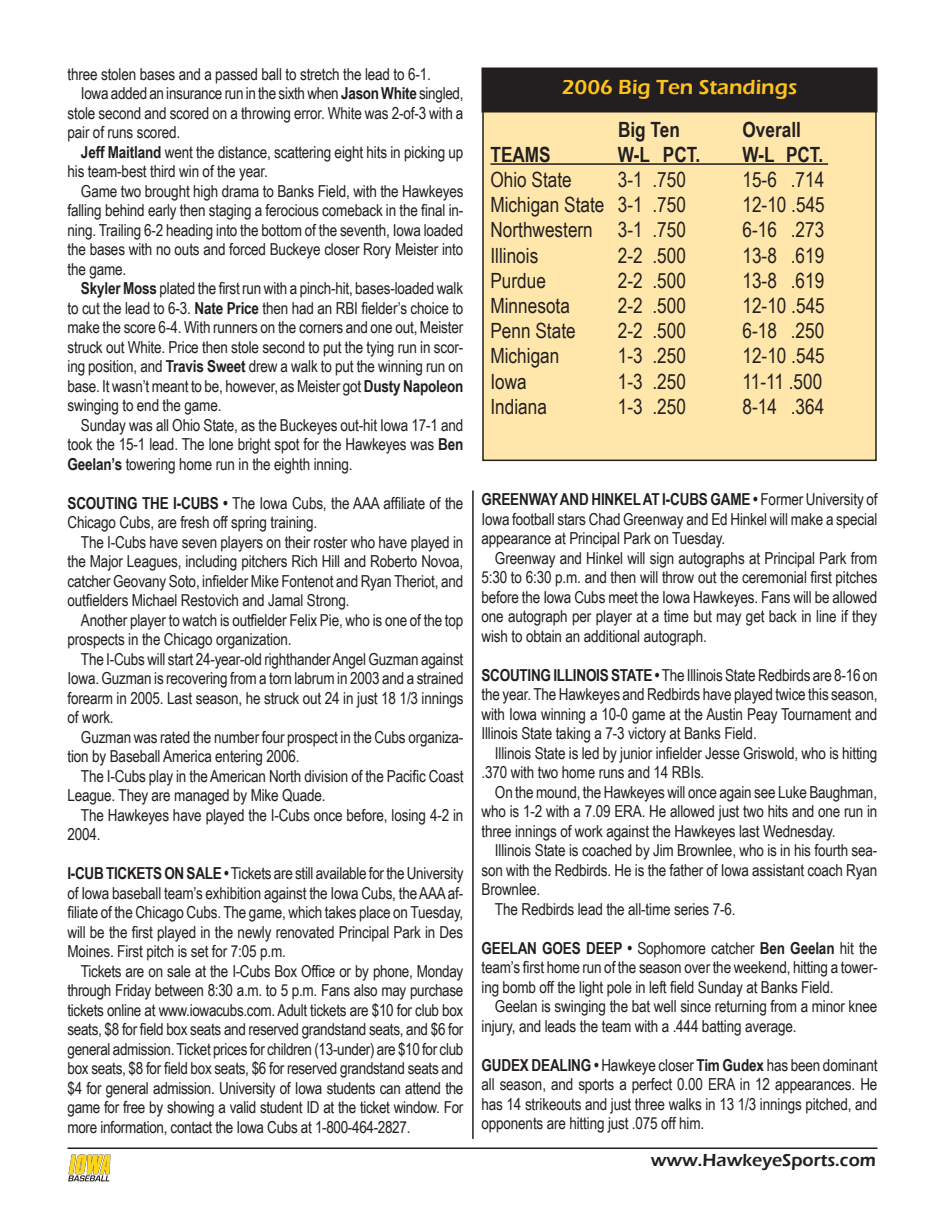
<style>
.page{position:relative;width:945px;height:1215px;background:#fff}
.page>*{position:absolute;margin:0;border:0;box-sizing:border-box;transform-origin:0 0}
.t1{font:21px "Arial Narrow";color:#231f20}
.t2{font:700 21px "Arial Narrow";color:#231f20}
.t3{font:600 21px "Eras ITC";color:#fec21e}
.t4{font:600 18px "Eras ITC";color:#231f20}
.t5{font:16.5px/19.5px "Arial Narrow";letter-spacing:-.01em;color:#231f20;text-align:justify}
.s1{font-weight:700}
</style>
<div class="page">
<hr style="left:68px;top:1148px;width:810px;height:1px;background:#231f20">
<svg style="left:68px;top:1155px;width:42px;height:26px"></svg>
<div style="left:483px;top:69px;width:393px;height:391px;background:#ffe7ab"></div>
<div style="left:482px;top:68px;width:395px;height:393px;border:2px solid #231f20"></div>
<div style="left:482px;top:68px;width:395px;height:44px;background:#231f20"></div>
<div style="left:482px;top:68px;width:396px;height:45px;border:2px solid #231f20"></div>
<hr style="left:490px;top:163px;width:338px;height:2px;background:#231f20">
<hr style="left:472px;top:490px;width:2px;height:649px;background:#231f20">
<p class="t5" style="left:68px;top:63px;width:365px">three stolen bases and a passed ball to stretch the lead to 6-1.</p>
<p class="t5" style="left:81px;top:83px;width:384px">Iowa added an insurance run in the sixth when <span class="s1">Jason White</span> singled,</p>
<p class="t5" style="left:67px;top:102px;width:397px">stole second and scored on a throwing error. White was 2-of-3 with a</p>
<p class="t5" style="left:67px;top:122px;width:114px">pair of runs scored.</p>
<p class="t5" style="left:81px;top:141px;width:384px"><span class="s1">Jeff Maitland</span> went the distance, scattering eight hits in picking up</p>
<p class="t5" style="left:67px;top:161px;width:202px">his team-best third win of the year.</p>
<p class="t5" style="left:81px;top:180px;width:384px">Game two brought high drama to Banks Field, with the Hawkeyes</p>
<p class="t5" style="left:67px;top:200px;width:397px">falling behind early then staging a ferocious comeback in the final in-</p>
<p class="t5" style="left:67px;top:219px;width:397px">ning. Trailing 6-2 heading into the bottom of the seventh, Iowa loaded</p>
<p class="t5" style="left:67px;top:239px;width:397px">the bases with no outs and forced Buckeye closer Rory Meister into</p>
<p class="t5" style="left:67px;top:258px;width:60px">the game.</p>
<p class="t5" style="left:81px;top:278px;width:384px"><span class="s1">Skyler Moss</span> plated the first run with a pinch-hit, bases-loaded walk</p>
<p class="t5" style="left:67px;top:297px;width:397px">to cut the lead to 6-3. <span class="s1">Nate Price</span> then had an RBI fielder’s choice to</p>
<p class="t5" style="left:68px;top:317px;width:397px">make the score 6-4. With runners on the corners and one out, Meister</p>
<p class="t5" style="left:68px;top:336px;width:397px">struck out White. Price then stole second to put the tying run in scor-</p>
<p class="t5" style="left:68px;top:356px;width:397px">ing position, and <span class="s1">Travis Sweet</span> drew a walk to put the winning run on</p>
<p class="t5" style="left:68px;top:375px;width:397px">base. It wasn’t meant to be, however, as Meister got <span class="s1">Dusty Napoleon</span></p>
<p class="t5" style="left:67px;top:395px;width:155px">swinging to end the game.</p>
<p class="t5" style="left:81px;top:414px;width:384px">Sunday was all Ohio State, as the Buckeyes out-hit Iowa 17-1 and</p>
<p class="t5" style="left:67px;top:434px;width:398px">took the 15-1 lead. The lone bright spot for the Hawkeyes was <span class="s1">Ben</span></p>
<p class="t5" style="left:67px;top:453px;width:287px"><span class="s1">Geelan’s</span> towering home run in the eighth inning.</p>
<p class="t5" style="left:67px;top:492px;width:397px"><span class="s1">SCOUTING THE I-CUBS •</span> The Iowa Cubs, the AAA affiliate of the<br>Chicago Cubs, are fresh off spring training.</p>
<p class="t5" style="left:67px;top:531px;width:397px;text-indent:13px">The I-Cubs have seven players on their roster who have played in the Major Leagues, including pitchers Rich Hill and Roberto Novoa, catcher Geovany Soto, infielder Mike Fontenot and Ryan Theriot, and outfielders Michael Restovich and Jamal Strong.</p>
<p class="t5" style="left:67px;top:609px;width:397px;text-indent:13px">Another player to watch is outfielder Felix Pie, who is one of the top prospects in the Chicago organization.</p>
<p class="t5" style="left:67px;top:648px;width:398px;text-indent:13px">The I-Cubs will start 24-year-old righthander Angel Guzman against Iowa. Guzman is recovering from a torn labrum in 2003 and a strained forearm in 2005. Last season, he struck out 24 in just 18 1/3 innings of work.</p>
<p class="t5" style="left:67px;top:726px;width:397px;text-indent:13px">Guzman was rated the number four prospect in the Cubs organiza&shy;tion by Baseball America entering 2006.</p>
<p class="t5" style="left:68px;top:765px;width:397px;text-indent:13px">The I-Cubs play in the American North division of the Pacific Coast<br>League. They are managed by Mike Quade.</p>
<p class="t5" style="left:68px;top:804px;width:397px;text-indent:13px">The Hawkeyes have played the I-Cubs once before, losing 4-2 in<br>2004.</p>
<p class="t5" style="left:67px;top:863px;width:398px"><span class="s1">I-CUB TICKETS ON SALE•</span> Tickets are still available for the University of Iowa baseball team’s exhibition against the Iowa Cubs, the AAA af&shy;filiate of the Chicago Cubs. The game, which takes place on Tuesday, will be the first played in the newly renovated Principal Park in Des Moines. First pitch is set for 7:05 p.m.</p>
<p class="t5" style="left:67px;top:960px;width:397px;text-indent:13px">Tickets are on sale at the I-Cubs Box Office or by phone, Monday through Friday between 8:30 a.m. to 5 p.m. Fans also may purchase tickets online at www.iowacubs.com. Adult tickets are $10 for club box seats, $8 for field box seats and reserved grandstand seats, and $6 for general admission. Ticket prices for children (13-under) are $10 for club box seats, $8 for field box seats, $6 for reserved grandstand seats and $4 for general admission. University of Iowa students can attend the game for free by showing a valid student ID at the ticket window. For more information, contact the Iowa Cubs at 1-800-464-2827.</p>
<p class="t3" style="left:562px;top:75px;width:237px">2006 Big Ten Standings</p>
<p class="t2" style="left:618px;top:113px;width:63px">Big Ten</p>
<p class="t2" style="left:743px;top:113px;width:60px">Overall</p>
<p class="t2" style="left:490px;top:139px;width:62px">TEAMS</p>
<p class="t2" style="left:618px;top:139px;width:84px">W-L PCT.</p>
<p class="t2" style="left:742px;top:139px;width:82px">W-L PCT.</p>
<p class="t1" style="left:490px;top:164px;width:83px">Ohio State</p>
<p class="t1" style="left:618px;top:164px;width:69px">3-1 .750</p>
<p class="t1" style="left:742px;top:164px;width:83px">15-6 .714</p>
<p class="t1" style="left:490px;top:189px;width:197px">Michigan State 3-1 .750</p>
<p class="t1" style="left:742px;top:189px;width:84px">12-10 .545</p>
<p class="t1" style="left:490px;top:215px;width:197px">Northwestern 3-1 .750</p>
<p class="t1" style="left:742px;top:215px;width:83px">6-16 .273</p>
<p class="t1" style="left:490px;top:240px;width:49px">Illinois</p>
<p class="t1" style="left:618px;top:240px;width:69px">2-2 .500</p>
<p class="t1" style="left:742px;top:240px;width:83px">13-8 .619</p>
<p class="t1" style="left:490px;top:265px;width:57px">Purdue</p>
<p class="t1" style="left:618px;top:265px;width:69px">2-2 .500</p>
<p class="t1" style="left:742px;top:265px;width:83px">13-8 .619</p>
<p class="t1" style="left:490px;top:290px;width:81px">Minnesota</p>
<p class="t1" style="left:618px;top:290px;width:69px">2-2 .500</p>
<p class="t1" style="left:742px;top:290px;width:84px">12-10 .545</p>
<p class="t1" style="left:490px;top:315px;width:87px">Penn State</p>
<p class="t1" style="left:618px;top:315px;width:69px">2-2 .500</p>
<p class="t1" style="left:742px;top:315px;width:83px">6-18 .250</p>
<p class="t1" style="left:490px;top:341px;width:70px">Michigan</p>
<p class="t1" style="left:618px;top:341px;width:69px">1-3 .250</p>
<p class="t1" style="left:742px;top:341px;width:84px">12-10 .545</p>
<p class="t1" style="left:490px;top:366px;width:38px">Iowa</p>
<p class="t1" style="left:618px;top:366px;width:69px">1-3 .250</p>
<p class="t1" style="left:742px;top:366px;width:81px">11-11 .500</p>
<p class="t1" style="left:490px;top:391px;width:58px">Indiana</p>
<p class="t1" style="left:618px;top:391px;width:69px">1-3 .250</p>
<p class="t1" style="left:742px;top:391px;width:83px">8-14 .364</p>
<p class="t5" style="left:482px;top:489px;width:397px"><span class="s1">GREENWAY AND HINKEL AT I-CUBS GAME •</span> Former University of Iowa football stars Chad Greenway and Ed Hinkel will make a special appearance at Principal Park on Tuesday.</p>
<p class="t5" style="left:482px;top:548px;width:397px;text-indent:13px">Greenway and Hinkel will sign autographs at Principal Park from 5:30 to 6:30 p.m. and then will throw out the ceremonial first pitches before the Iowa Cubs meet the Iowa Hawkeyes. Fans will be allowed one autograph per player at a time but may get back in line if they wish to obtain an additional autograph.</p>
<p class="t5" style="left:482px;top:665px;width:398px"><span class="s1">SCOUTING ILLINOIS STATE •</span> The Illinois State Redbirds are 8-16 on the year. The Hawkeyes and Redbirds have played twice this season, with Iowa winning a 10-0 game at the Austin Peay Tournament and Illinois State taking a 7-3 victory at Banks Field.</p>
<p class="t5" style="left:482px;top:743px;width:397px;text-indent:13px">Illinois State is led by junior infielder Jesse Griswold, who is hitting .370 with two home runs and 14 RBIs.</p>
<p class="t5" style="left:482px;top:782px;width:397px;text-indent:13px">On the mound, the Hawkeyes will once again see Luke Baughman, who is 1-2 with a 7.09 ERA. He allowed just two hits and one run in three innings of work against the Hawkeyes last Wednesday.</p>
<p class="t5" style="left:495px;top:840px;width:384px">Illinois State is coached by Jim Brownlee, who is in his fourth sea-</p>
<p class="t5" style="left:482px;top:860px;width:397px">son with the Redbirds. He is the father of Iowa assistant coach Ryan</p>
<p class="t5" style="left:482px;top:879px;width:60px">Brownlee.</p>
<p class="t5" style="left:495px;top:899px;width:242px">The Redbirds lead the all-time series 7-6.</p>
<p class="t5" style="left:481px;top:938px;width:398px"><span class="s1">GEELAN GOES DEEP •</span> Sophomore catcher <span class="s1">Ben Geelan</span> hit the team’s first home run of the season over the weekend, hitting a tower&shy;ing bomb off the light pole in left field Sunday at Banks Field.</p>
<p class="t5" style="left:481px;top:996px;width:397px;text-indent:13px">Geelan is swinging the bat well since returning from a minor knee injury, and leads the team with a .444 batting average.</p>
<p class="t5" style="left:481px;top:1055px;width:397px"><span class="s1">GUDEX DEALING •</span> Hawkeye closer <span class="s1">Tim Gudex</span> has been dominant all season, and sports a perfect 0.00 ERA in 12 appearances. He has 14 strikeouts and just three walks in 13 1/3 innings pitched, and opponents are hitting just .075 off him.</p>
<p class="t4" style="left:651px;top:1150px;width:227px">www.HawkeyeSports.com</p>
</div>
